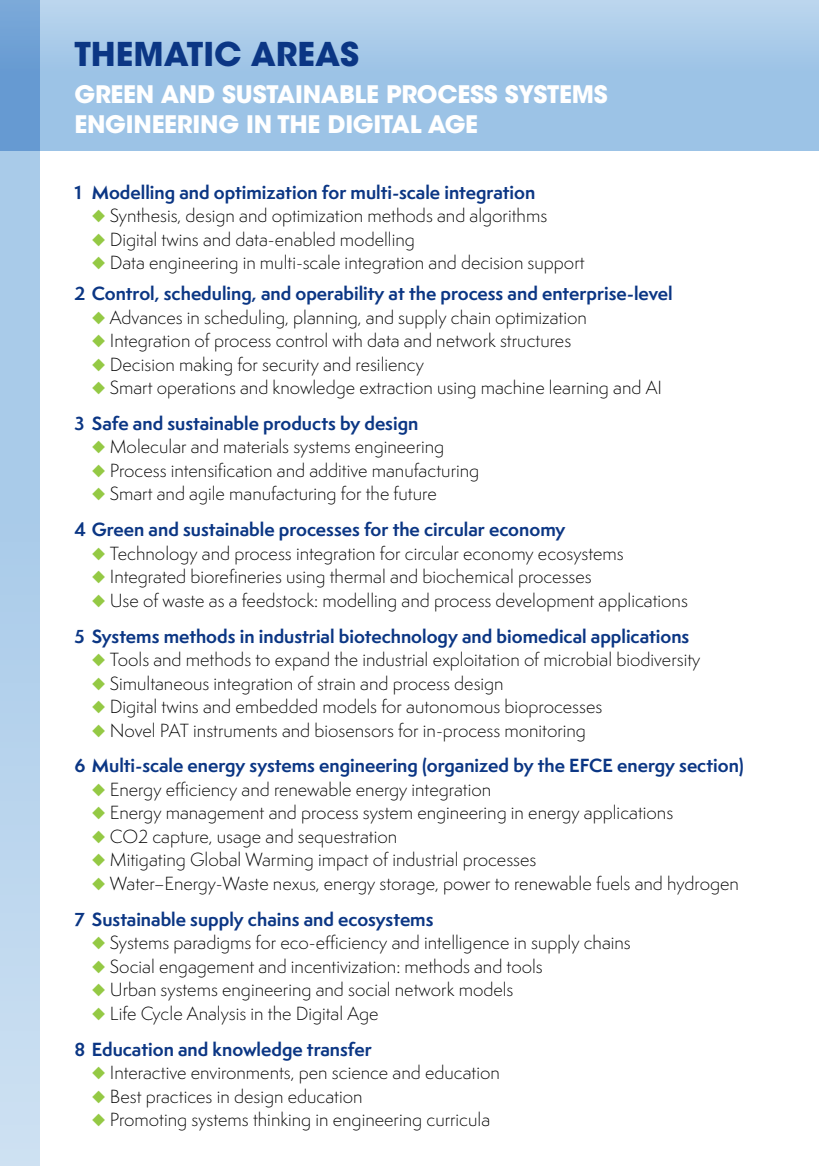
<style>
.page{position:relative;width:819px;height:1166px;background:#fff}
.page>*{position:absolute;margin:0;border:0;box-sizing:border-box;transform-origin:0 0}
.t1{font:700 32.55px "ITC Avant Garde Std";color:#0b3684}
.t2{font:700 23.97px/29.8px "ITC Avant Garde Std";letter-spacing:-.01em;color:#fff}
.t3{font:300 17.5px "Semplicita Pro";color:#000}
.t4{font:700 17.5px "Semplicita Pro";color:#0b3684}
.s1{color:#94c944}
</style>
<div class="page">
<svg style="left:0;top:150px;width:40px;height:1016px;background:#b4d1ec"></svg>
<svg style="left:0;top:0;width:819px;height:150px;background:#a0c5e6"></svg>
<p class="t1" style="left:74px;top:33px;width:286px">THEMATIC AREAS</p>
<p class="t2" style="left:74px;top:79px;width:534px">GREEN AND SUSTAINABLE PROCESS SYSTEMS<br>ENGINEERING IN THE DIGITAL AGE</p>
<p class="t4" style="left:74px;top:179px;width:462px">1 Modelling and optimization for multi-scale integration</p>
<p class="t3" style="left:92px;top:204px;width:457px"><span class="s1">◆</span> Synthesis, design and optimization methods and algorithms</p>
<p class="t3" style="left:92px;top:227px;width:324px"><span class="s1">◆</span> Digital twins and data-enabled modelling</p>
<p class="t3" style="left:92px;top:251px;width:494px"><span class="s1">◆</span> Data engineering in multi-scale integration and decision support</p>
<p class="t4" style="left:74px;top:280px;width:599px">2 Control, scheduling, and operability at the process and enterprise-level</p>
<p class="t3" style="left:92px;top:305px;width:496px"><span class="s1">◆</span> Advances in scheduling, planning, and supply chain optimization</p>
<p class="t3" style="left:92px;top:329px;width:481px"><span class="s1">◆</span> Integration of process control with data and network structures</p>
<p class="t3" style="left:92px;top:352px;width:333px"><span class="s1">◆</span> Decision making for security and resiliency</p>
<p class="t3" style="left:92px;top:376px;width:571px"><span class="s1">◆</span> Smart operations and knowledge extraction using machine learning and AI</p>
<p class="t4" style="left:74px;top:410px;width:345px">3 Safe and sustainable products by design</p>
<p class="t3" style="left:92px;top:435px;width:354px"><span class="s1">◆</span> Molecular and materials systems engineering</p>
<p class="t3" style="left:92px;top:459px;width:389px"><span class="s1">◆</span> Process intensification and additive manufacturing</p>
<p class="t3" style="left:92px;top:482px;width:346px"><span class="s1">◆</span> Smart and agile manufacturing for the future</p>
<p class="t4" style="left:74px;top:517px;width:492px">4 Green and sustainable processes for the circular economy</p>
<p class="t3" style="left:92px;top:541px;width:533px"><span class="s1">◆</span> Technology and process integration for circular economy ecosystems</p>
<p class="t3" style="left:92px;top:565px;width:501px"><span class="s1">◆</span> Integrated biorefineries using thermal and biochemical processes</p>
<p class="t3" style="left:92px;top:588px;width:597px"><span class="s1">◆</span> Use of waste as a feedstock: modelling and process development applications</p>
<p class="t4" style="left:74px;top:623px;width:616px">5 Systems methods in industrial biotechnology and biomedical applications</p>
<p class="t3" style="left:92px;top:648px;width:610px"><span class="s1">◆</span> Tools and methods to expand the industrial exploitation of microbial biodiversity</p>
<p class="t3" style="left:92px;top:671px;width:413px"><span class="s1">◆</span> Simultaneous integration of strain and process design</p>
<p class="t3" style="left:92px;top:695px;width:512px"><span class="s1">◆</span> Digital twins and embedded models for autonomous bioprocesses</p>
<p class="t3" style="left:92px;top:718px;width:495px"><span class="s1">◆</span> Novel PAT instruments and biosensors for in-process monitoring</p>
<p class="t4" style="left:74px;top:753px;width:670px">6 Multi-scale energy systems engineering (organized by the EFCE energy section)</p>
<p class="t3" style="left:92px;top:778px;width:401px"><span class="s1">◆</span> Energy efficiency and renewable energy integration</p>
<p class="t3" style="left:92px;top:801px;width:582px"><span class="s1">◆</span> Energy management and process system engineering in energy applications</p>
<p class="t3" style="left:92px;top:825px;width:307px"><span class="s1">◆</span> CO2 capture, usage and sequestration</p>
<p class="t3" style="left:92px;top:848px;width:446px"><span class="s1">◆</span> Mitigating Global Warming impact of industrial processes</p>
<p class="t3" style="left:92px;top:871px;width:648px"><span class="s1">◆</span> Water–Energy-Waste nexus, energy storage, power to renewable fuels and hydrogen</p>
<p class="t4" style="left:74px;top:906px;width:360px">7 Sustainable supply chains and ecosystems</p>
<p class="t3" style="left:92px;top:931px;width:540px"><span class="s1">◆</span> Systems paradigms for eco-efficiency and intelligence in supply chains</p>
<p class="t3" style="left:92px;top:954px;width:452px"><span class="s1">◆</span> Social engagement and incentivization: methods and tools</p>
<p class="t3" style="left:92px;top:978px;width:423px"><span class="s1">◆</span> Urban systems engineering and social network models</p>
<p class="t3" style="left:92px;top:1001px;width:288px"><span class="s1">◆</span> Life Cycle Analysis in the Digital Age</p>
<p class="t4" style="left:74px;top:1036px;width:299px">8 Education and knowledge transfer</p>
<p class="t3" style="left:92px;top:1061px;width:409px"><span class="s1">◆</span> Interactive environments, pen science and education</p>
<p class="t3" style="left:92px;top:1084px;width:272px"><span class="s1">◆</span> Best practices in design education</p>
<p class="t3" style="left:92px;top:1108px;width:400px"><span class="s1">◆</span> Promoting systems thinking in engineering curricula</p>
</div>
